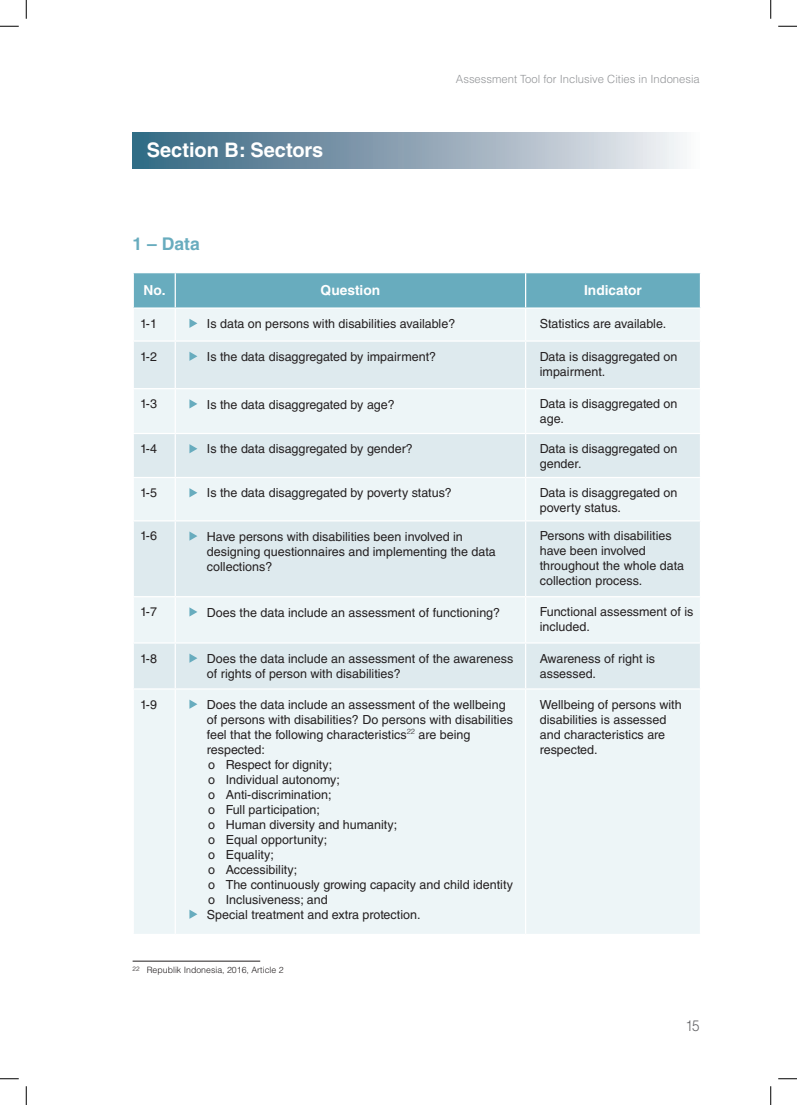
<style>
.page{position:relative;width:797px;height:1105px;background:#fff}
.page>*{position:absolute;margin:0;border:0;box-sizing:border-box;transform-origin:0 0}
.t1{font:700 20px "Helvetica LT Std";color:#fff}
.t2{font:700 17.5px "Helvetica LT Std";color:#68acbe}
.t3{font:300 15px "Helvetica LT Std";color:#636366;scale:.9 1}
.t4{font:700 13.75px "Helvetica LT Std";color:#fff}
.t5{font:12.5px/15px "Helvetica LT Std";color:#231f20}
.t6{font:300 11.25px "Helvetica LT Std";color:#939598}
.t7{font:300 8.75px "Helvetica LT Std";color:#231f20}
</style>
<div class="page">
<div style="left:133px;top:133px;width:566px;height:35px;background:linear-gradient(to right,#31627e,#f4f0f4)"></div>
<div style="left:134px;top:273px;width:566px;height:34px;background:#68acbe"></div>
<div style="left:134px;top:309px;width:566px;height:625px;background:#edf5f7"></div>
<svg style="left:134px;top:342px;width:566px;height:346px;background:#e3eef1"></svg>
<hr style="left:175px;top:273px;width:1px;height:34px;background:#fff">
<hr style="left:525px;top:273px;width:1px;height:34px;background:#fff">
<hr style="left:175px;top:309px;width:1px;height:31px;background:#fff">
<hr style="left:525px;top:309px;width:1px;height:31px;background:#fff">
<hr style="left:133px;top:340px;width:42px;height:2px;background:#fff">
<hr style="left:175px;top:340px;width:350px;height:2px;background:#fff">
<hr style="left:175px;top:342px;width:1px;height:46px;background:#fff">
<hr style="left:525px;top:340px;width:176px;height:2px;background:#fff">
<hr style="left:525px;top:342px;width:1px;height:46px;background:#fff">
<hr style="left:133px;top:388px;width:42px;height:1px;background:#fff">
<hr style="left:175px;top:388px;width:350px;height:1px;background:#fff">
<hr style="left:175px;top:389px;width:1px;height:44px;background:#fff">
<hr style="left:525px;top:388px;width:176px;height:1px;background:#fff">
<hr style="left:525px;top:389px;width:1px;height:44px;background:#fff">
<hr style="left:133px;top:433px;width:42px;height:1px;background:#fff">
<hr style="left:175px;top:433px;width:350px;height:1px;background:#fff">
<hr style="left:175px;top:434px;width:1px;height:43px;background:#fff">
<hr style="left:525px;top:433px;width:176px;height:1px;background:#fff">
<hr style="left:525px;top:434px;width:1px;height:43px;background:#fff">
<hr style="left:133px;top:477px;width:42px;height:1px;background:#fff">
<hr style="left:175px;top:477px;width:350px;height:1px;background:#fff">
<hr style="left:175px;top:478px;width:1px;height:42px;background:#fff">
<hr style="left:525px;top:477px;width:176px;height:1px;background:#fff">
<hr style="left:525px;top:478px;width:1px;height:42px;background:#fff">
<hr style="left:133px;top:520px;width:42px;height:1px;background:#fff">
<hr style="left:175px;top:520px;width:350px;height:1px;background:#fff">
<hr style="left:175px;top:521px;width:1px;height:75px;background:#fff">
<hr style="left:525px;top:520px;width:176px;height:1px;background:#fff">
<hr style="left:525px;top:521px;width:1px;height:75px;background:#fff">
<hr style="left:133px;top:596px;width:42px;height:1px;background:#fff">
<hr style="left:175px;top:596px;width:350px;height:1px;background:#fff">
<hr style="left:175px;top:597px;width:1px;height:45px;background:#fff">
<hr style="left:525px;top:596px;width:176px;height:1px;background:#fff">
<hr style="left:525px;top:597px;width:1px;height:45px;background:#fff">
<hr style="left:133px;top:642px;width:42px;height:2px;background:#fff">
<hr style="left:175px;top:642px;width:350px;height:2px;background:#fff">
<hr style="left:175px;top:644px;width:1px;height:44px;background:#fff">
<hr style="left:525px;top:642px;width:176px;height:2px;background:#fff">
<hr style="left:525px;top:644px;width:1px;height:44px;background:#fff">
<hr style="left:133px;top:688px;width:42px;height:2px;background:#fff">
<hr style="left:175px;top:688px;width:350px;height:2px;background:#fff">
<hr style="left:175px;top:690px;width:1px;height:244px;background:#fff">
<hr style="left:525px;top:688px;width:176px;height:2px;background:#fff">
<hr style="left:525px;top:690px;width:1px;height:244px;background:#fff">
<svg style="left:189px;top:319px;width:8px;height:9px"></svg>
<svg style="left:189px;top:352px;width:8px;height:9px"></svg>
<svg style="left:189px;top:399px;width:8px;height:9px"></svg>
<svg style="left:189px;top:444px;width:8px;height:9px"></svg>
<svg style="left:189px;top:488px;width:8px;height:9px"></svg>
<svg style="left:189px;top:531px;width:8px;height:10px"></svg>
<svg style="left:189px;top:607px;width:8px;height:9px"></svg>
<svg style="left:189px;top:654px;width:8px;height:9px"></svg>
<svg style="left:189px;top:700px;width:8px;height:9px"></svg>
<svg style="left:189px;top:910px;width:8px;height:9px"></svg>
<hr style="left:133px;top:961px;width:127px;height:1px;background:#231f20">
<svg style="left:0;top:25px;width:19px;height:2px"></svg>
<svg style="left:778px;top:25px;width:19px;height:2px"></svg>
<svg style="left:0;top:1078px;width:19px;height:1px"></svg>
<svg style="left:778px;top:1078px;width:19px;height:1px"></svg>
<svg style="left:25px;top:0;width:2px;height:19px"></svg>
<svg style="left:25px;top:1086px;width:2px;height:19px"></svg>
<svg style="left:770px;top:0;width:1px;height:19px"></svg>
<svg style="left:770px;top:1086px;width:1px;height:19px"></svg>
<h1 class="t1" style="left:147px;top:138px;width:178px">Section B: Sectors</h1>
<h2 class="t2" style="left:133px;top:233px;width:69px">1 – Data</h2>
<p class="t6" style="left:456px;top:72px;width:245px">Assessment Tool for Inclusive Cities in Indonesia</p>
<p class="t4" style="left:143px;top:282px;width:24px">No.</p>
<p class="t4" style="left:320px;top:282px;width:61px">Question</p>
<p class="t4" style="left:584px;top:282px;width:59px">Indicator</p>
<p class="t5" style="left:140px;top:316px;width:18px">1-1</p>
<p class="t5" style="left:207px;top:316px;width:250px">Is data on persons with disabilities available?</p>
<p class="t5" style="left:540px;top:316px;width:128px">Statistics are available.</p>
<p class="t5" style="left:140px;top:349px;width:18px">1-2</p>
<p class="t5" style="left:207px;top:349px;width:231px">Is the data disaggregated by impairment?</p>
<p class="t5" style="left:540px;top:349px;width:139px">Data is disaggregated on impairment.</p>
<p class="t5" style="left:140px;top:396px;width:18px">1-3</p>
<p class="t5" style="left:207px;top:397px;width:189px">Is the data disaggregated by age?</p>
<p class="t5" style="left:540px;top:396px;width:139px">Data is disaggregated on age.</p>
<p class="t5" style="left:140px;top:441px;width:18px">1-4</p>
<p class="t5" style="left:207px;top:441px;width:207px">Is the data disaggregated by gender?</p>
<p class="t5" style="left:540px;top:441px;width:139px">Data is disaggregated on gender.</p>
<p class="t5" style="left:140px;top:485px;width:18px">1-5</p>
<p class="t5" style="left:207px;top:485px;width:246px">Is the data disaggregated by poverty status?</p>
<p class="t5" style="left:540px;top:485px;width:139px">Data is disaggregated on poverty status.</p>
<p class="t5" style="left:140px;top:528px;width:18px">1-6</p>
<p class="t5" style="left:207px;top:529px;width:290px">Have persons with disabilities been involved in designing questionnaires and implementing the data collections?</p>
<p class="t5" style="left:540px;top:528px;width:146px">Persons with disabilities have been involved throughout the whole data collection process.</p>
<p class="t5" style="left:140px;top:604px;width:18px">1-7</p>
<p class="t5" style="left:207px;top:605px;width:295px">Does the data include an assessment of functioning?</p>
<p class="t5" style="left:540px;top:604px;width:155px">Functional assessment of is included.</p>
<p class="t5" style="left:140px;top:651px;width:18px">1-8</p>
<p class="t5" style="left:207px;top:651px;width:308px">Does the data include an assessment of the awareness of rights of person with disabilities?</p>
<p class="t5" style="left:540px;top:651px;width:117px">Awareness of right is assessed.</p>
<p class="t5" style="left:140px;top:697px;width:18px">1-9</p>
<p class="t5" style="left:207px;top:697px;width:307px">Does the data include an assessment of the wellbeing of persons with disabilities? Do persons with disabilities feel that the following characteristics<sup>22</sup> are being respected:<br>o Respect for dignity;<br>o Individual autonomy;<br>o Anti-discrimination;<br>o Full participation;<br>o Human diversity and humanity;<br>o Equal opportunity;<br>o Equality;<br>o Accessibility;<br>o The continuously growing capacity and child identity o Inclusiveness; and<br>Special treatment and extra protection.</p>
<p class="t5" style="left:540px;top:697px;width:143px">Wellbeing of persons with disabilities is assessed and characteristics are respected.</p>
<p class="t7" style="left:133px;top:964px;width:152px"><sup>22</sup> Republik Indonesia, 2016, Article 2</p>
<p class="t3" style="left:685px;top:1016px;width:17px">15</p>
</div>
